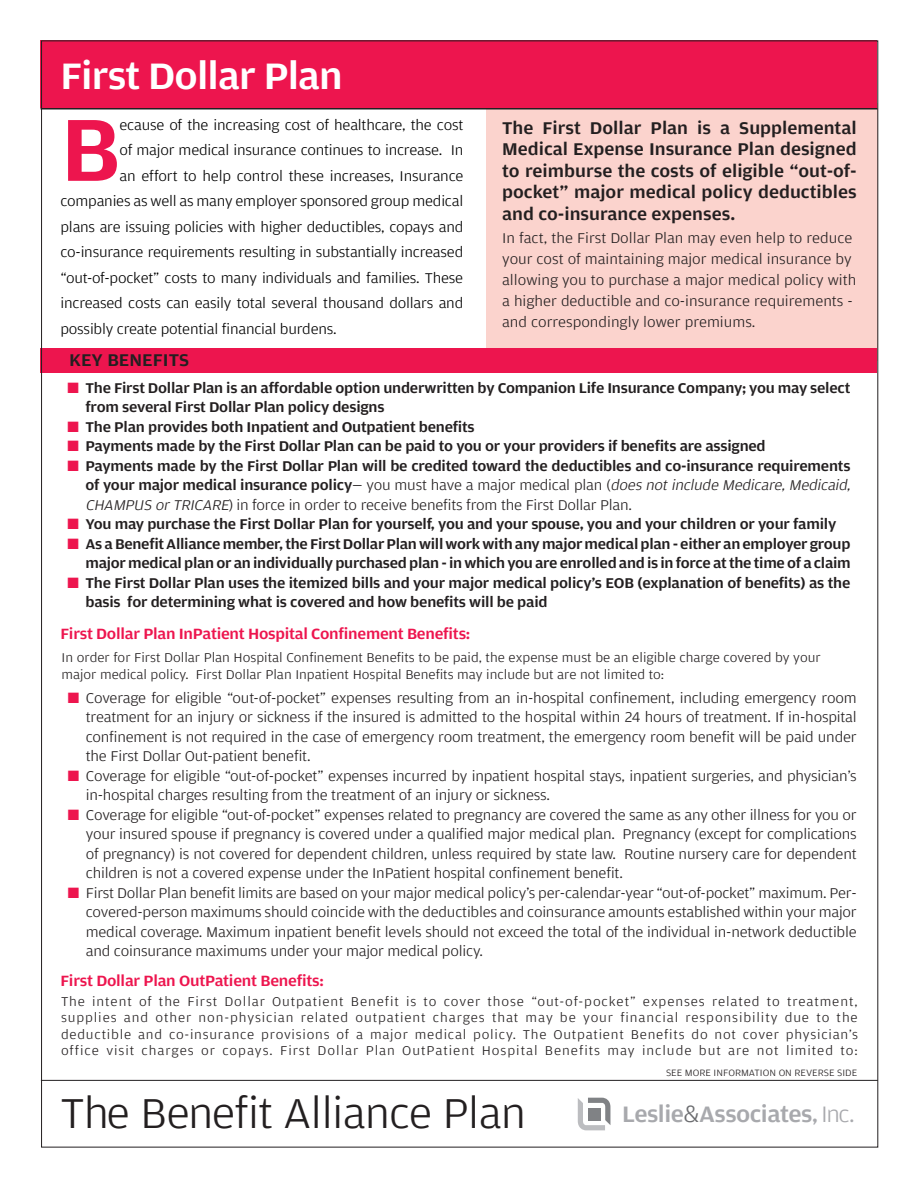
<style>
.page{position:relative;width:918px;height:1188px;background:#fff}
.page>*{position:absolute;margin:0;border:0;box-sizing:border-box;transform-origin:0 0}
.Kelly_Text{font:500 93.3px "Amplitude Wide";color:#ed154e}
.Subtitle{font:300 44.25px "Amplitude Wide";letter-spacing:-.02em;color:#231f20}
.t1{font:500 39px "Amplitude Wide";letter-spacing:-.02em;color:#fff}
.Subtitle-2{font:500 23.7px "Amplitude Wide";letter-spacing:-.02em;color:#a8a9ad}
.t2{font:500 18px/21.6px "Amplitude Wide";color:#231f20;text-align:justify}
.t3{font:500 15.75px "Amplitude Wide";letter-spacing:-.015em;color:#ed154e}
.Kelly_Caption{font:300 15px/19.5px "Amplitude Wide";letter-spacing:-.015em;color:#231f20;text-align:justify}
.Kelly_Caption-2{font:500 15px/19.5px "Amplitude Wide";letter-spacing:-.015em;color:#231f20}
.Kelly_Text-2{font:300 15px "Amplitude Wide";letter-spacing:-.015em;color:#000}
.Kelly_Text-3{font:300 13.5px/16.2px "Amplitude Wide";color:#231f20}
.t4{font:300 9.75px "Amplitude Wide";color:#231f20}
.s1{color:#ed154e}
.s2{font-weight:300}
.s3{font-weight:300;font-style:italic}
.s4{font-weight:300;color:#6c6d70}
.s5{font-size:21.3px}
</style>
<div class="page">
<div style="left:486px;top:103px;width:392px;height:258px;background:#fbd3cd"></div>
<div style="left:40px;top:348px;width:838px;height:25px;background:#ed154e"></div>
<div style="left:40px;top:40px;width:838px;height:68px;background:#ed154e"></div>
<hr style="left:40px;top:108px;width:838px;height:2px;background:#231f20">
<hr style="left:41px;top:1080px;width:837px;height:1px;background:#231f20">
<svg style="left:578px;top:1098px;width:32px;height:32px"></svg>
<div style="left:588px;top:1108px;width:12px;height:12px;background:#808285"></div>
<p class="t1" style="left:61px;top:55px;width:284px">First Dollar Plan</p>
<p class="Kelly_Text" style="left:61px;top:98px;width:62px">B</p>
<p class="Kelly_Text-2" style="left:120px;top:117px;width:345px">ecause of the increasing cost of healthcare, the cost</p>
<p class="Kelly_Text-2" style="left:120px;top:142px;width:345px">of major medical insurance continues to increase. In</p>
<p class="Kelly_Text-2" style="left:120px;top:168px;width:346px">an effort to help control these increases, Insurance</p>
<p class="Kelly_Text-2" style="left:61px;top:193px;width:404px">companies as well as many employer sponsored group medical</p>
<p class="Kelly_Text-2" style="left:61px;top:219px;width:404px">plans are issuing policies with higher deductibles, copays and</p>
<p class="Kelly_Text-2" style="left:61px;top:244px;width:404px">co-insurance requirements resulting in substantially increased</p>
<p class="Kelly_Text-2" style="left:61px;top:270px;width:404px">“out-of-pocket” costs to many individuals and families. These</p>
<p class="Kelly_Text-2" style="left:61px;top:295px;width:404px">increased costs can easily total several thousand dollars and</p>
<p class="Kelly_Text-2" style="left:61px;top:321px;width:278px">possibly create potential financial burdens.</p>
<p class="t2" style="left:502px;top:117px;width:356px">The First Dollar Plan is a Supplemental Medical Expense Insurance Plan designed to reimburse the costs of eligible “out-of&shy;pocket” major medical policy deductibles and co-insurance expenses.</p>
<p class="Kelly_Caption" style="left:502px;top:228px;width:356px;line-height:21px;text-align:left">In fact, the First Dollar Plan may even help to reduce your cost of maintaining major medical insurance by allowing you to purchase a major medical policy with a higher deductible and co-insurance requirements - and correspondingly lower premiums.</p>
<p class="t2" style="left:69px;top:349px;width:122px">KEY BENEFITS</p>
<p class="Kelly_Caption-2" style="left:85px;top:378px;width:766px;text-indent:-18px"><span class="s1">■</span> The First Dollar Plan is an affordable option underwritten by Companion Life Insurance Company; you may select from several First Dollar Plan policy designs</p>
<p class="Kelly_Caption-2" style="left:68px;top:417px;width:409px"><span class="s1">■</span> The Plan provides both Inpatient and Outpatient benefits</p>
<p class="Kelly_Caption-2" style="left:68px;top:437px;width:700px"><span class="s1">■</span> Payments made by the First Dollar Plan can be paid to you or your providers if benefits are assigned</p>
<p class="Kelly_Caption-2" style="left:85px;top:456px;width:769px;text-indent:-18px"><span class="s1">■</span> Payments made by the First Dollar Plan will be credited toward the deductibles and co-insurance requirements of your major medical insurance policy<span class="s2">— you must have a major medical plan (</span><span class="s3">does not include Medicare, Medicaid,<br>CHAMPUS orTRICARE</span><span class="s2">) in force in order to receive benefits from the First Dollar Plan.</span></p>
<p class="Kelly_Caption-2" style="left:68px;top:515px;width:770px"><span class="s1">■</span> You may purchase the First Dollar Plan for yourself, you and your spouse, you and your children or your family</p>
<p class="Kelly_Caption-2" style="left:68px;top:534px;width:785px;text-align:right"><span class="s1">■</span> As a Benefit Alliance member, the First Dollar Plan will work with any major medical plan - either an employer group major medical plan or an individually purchased plan - in which you are enrolled and is in force at the time of a claim</p>
<p class="Kelly_Caption-2" style="left:85px;top:573px;width:767px;text-indent:-18px"><span class="s1">■</span> The First Dollar Plan uses the itemized bills and your major medical policy’s EOB (explanation of benefits) as the basis for determining what is covered and how benefits will be paid</p>
<p class="t3" style="left:61px;top:625px;width:411px">First Dollar Plan InPatient Hospital Confinement Benefits:</p>
<p class="Kelly_Text-3" style="left:62px;top:650px;width:761px">In order for First Dollar Plan Hospital Confinement Benefits to be paid, the expense must be an eligible charge covered by your major medical policy. First Dollar Plan Inpatient Hospital Benefits may include but are not limited to:</p>
<p class="Kelly_Caption" style="left:86px;top:688px;width:772px;text-indent:-18px"><span class="s1">■</span> Coverage for eligible “out-of-pocket” expenses resulting from an in-hospital confinement, including emergency room treatment for an injury or sickness if the insured is admitted to the hospital within 24 hours of treatment. If in-hospital confinement is not required in the case of emergency room treatment, the emergency room benefit will be paid under the First Dollar Out-patient benefit.</p>
<p class="Kelly_Caption" style="left:86px;top:766px;width:772px;text-indent:-18px"><span class="s1">■</span> Coverage for eligible “out-of-pocket” expenses incurred by inpatient hospital stays, inpatient surgeries, and physician’s in-hospital charges resulting from the treatment of an injury or sickness.</p>
<p class="Kelly_Caption" style="left:86px;top:805px;width:772px;text-indent:-18px"><span class="s1">■</span> Coverage for eligible “out-of-pocket” expenses related to pregnancy are covered the same as any other illness for you or your insured spouse if pregnancy is covered under a qualified major medical plan. Pregnancy (except for complications of pregnancy) is not covered for dependent children, unless required by state law. Routine nursery care for dependent children is not a covered expense under the InPatient hospital confinement benefit.</p>
<p class="Kelly_Caption" style="left:86px;top:883px;width:772px;text-indent:-18px"><span class="s1">■</span> First Dollar Plan benefit limits are based on your major medical policy’s per-calendar-year “out-of-pocket” maximum. Per&shy;covered-person maximums should coincide with the deductibles and coinsurance amounts established within your major medical coverage. Maximum inpatient benefit levels should not exceed the total of the individual in-network deductible and coinsurance maximums under your major medical policy.</p>
<p class="t3" style="left:61px;top:972px;width:265px">First Dollar Plan OutPatient Benefits:</p>
<p class="Kelly_Text-3" style="left:61px;top:994px;width:799px;text-align:justify">The intent of the First Dollar Outpatient Benefit is to cover those “out-of-pocket” expenses related to treatment, supplies and other non-physician related outpatient charges that may be your financial responsibility due to the deductible and co-insurance provisions of a major medical policy. The Outpatient Benefits do not cover physician’s office visit charges or copays. First Dollar Plan OutPatient Hospital Benefits may include but are not limited to:</p>
<p class="Subtitle" style="left:61px;top:1088px;width:467px">The Benefit Alliance Plan</p>
<p class="t4" style="left:666px;top:1067px;width:193px">SEE MORE INFORMATION ON REVERSE SIDE</p>
<p class="Subtitle-2" style="left:622px;top:1101px;width:234px">Leslie<span class="s4">&amp;</span>Associates<span class="s5">,</span> <span class="s2">Inc.</span></p>
</div>
